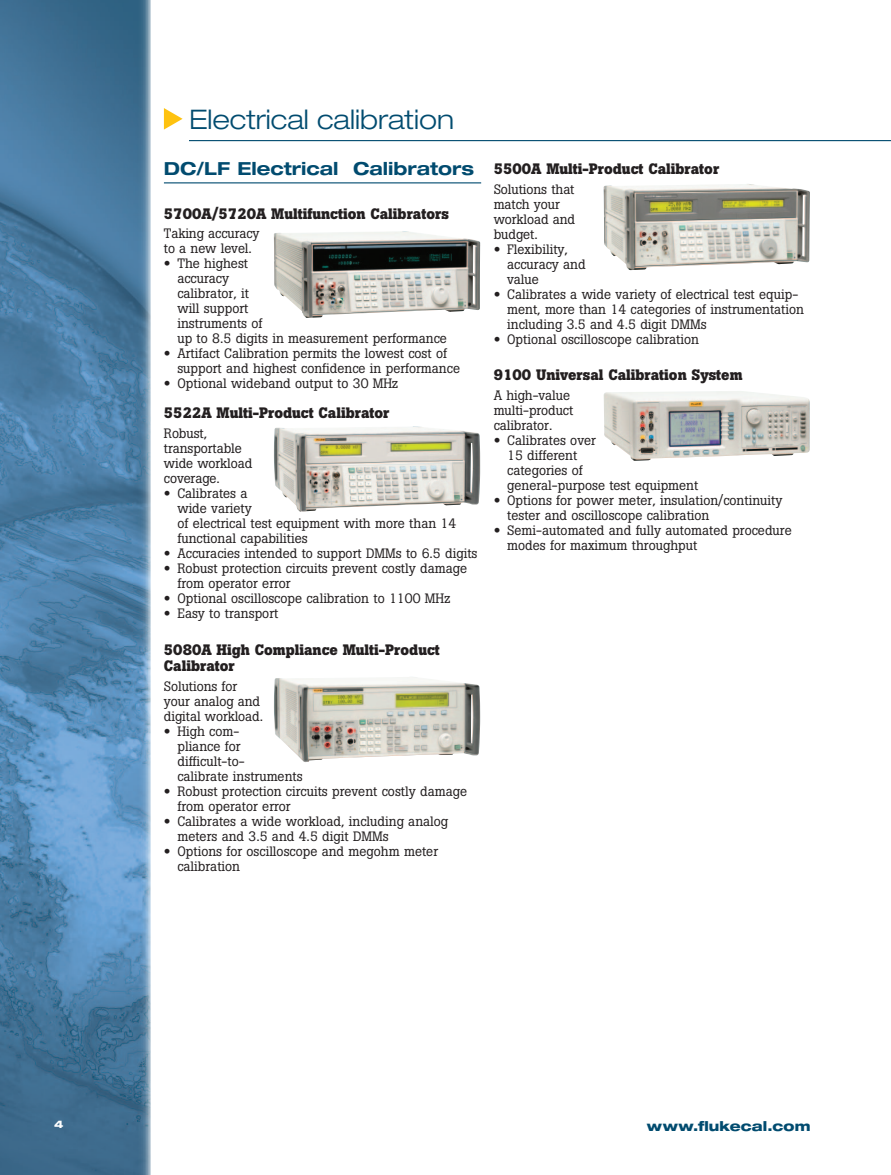
<style>
.page{position:relative;width:891px;height:1175px;background:#fff}
.page>*{position:absolute;margin:0;border:0;box-sizing:border-box;transform-origin:0 0}
.t1{font:300 expanded 27px "Helvetica Neue LT Std";color:#014b6f}
.t2{font:700 expanded 18px "Helvetica Neue LT Std";color:#014b6f}
.t3{font:700 15px/16.5px "Boton Pro";color:#231f20}
.t4{font:13.5px/15px "Boton Pro";color:#231f20}
.t5{font:800 expanded 13.5px "Helvetica Neue LT Std";letter-spacing:.01em;color:#014b6f}
.t6{font:800 expanded 10.5px "Helvetica Neue LT Std";color:#fff}
.s1{font-family:"Helvetica Neue LT Std";font-weight:700;font-stretch:expanded}
</style>
<div class="page">
<img style="left:0;top:0;width:150px;height:1174px">
<img style="left:274px;top:426px;width:206px;height:85px">
<img style="left:274px;top:677px;width:206px;height:85px">
<img style="left:604px;top:184px;width:206px;height:86px">
<img style="left:604px;top:391px;width:206px;height:70px">
<hr style="left:164px;top:182px;width:317px;height:1px;background:#014b6f">
<img style="left:274px;top:231px;width:206px;height:87px">
<hr style="left:189px;top:140px;width:702px;height:1px;background:#014b6f">
<svg style="left:164px;top:108px;width:19px;height:22px"></svg>
<h1 class="t1" style="left:189px;top:103px;width:267px">Electrical calibration</h1>
<h2 class="t2" style="left:164px;top:157px;width:312px">DC/LF Electrical Calibrators</h2>
<p class="t3" style="left:164px;top:205px;width:286px">5700A/5720A Multifunction Calibrators</p>
<p class="t4" style="left:164px;top:226px;width:97px">Taking accuracy to a new level.</p>
<p class="t4" style="left:177px;top:256px;width:271px;text-indent:-14px"><span class="s1">•</span> The highest<br>accuracy<br>calibrator, it<br>will support<br>instruments of<br>up to 8.5 digits in measurement performance</p>
<p class="t4" style="left:177px;top:346px;width:284px;text-indent:-14px"><span class="s1">•</span> Artifact Calibration permits the lowest cost of support and highest confidence in performance</p>
<p class="t4" style="left:164px;top:376px;width:236px"><span class="s1">•</span> Optional wideband output to 30 MHz</p>
<p class="t3" style="left:164px;top:405px;width:227px">5522A Multi-Product Calibrator</p>
<p class="t4" style="left:164px;top:425px;width:90px">Robust, transportable wide workload coverage.</p>
<p class="t4" style="left:177px;top:485px;width:280px;text-indent:-14px"><span class="s1">•</span> Calibrates a<br>wide variety<br>of electrical test equipment with more than 14 functional capabilities</p>
<p class="t4" style="left:164px;top:545px;width:315px"><span class="s1">•</span> Accuracies intended to support DMMs to 6.5 digits</p>
<p class="t4" style="left:177px;top:560px;width:291px;text-indent:-14px"><span class="s1">•</span> Robust protection circuits prevent costly damage from operator error</p>
<p class="t4" style="left:164px;top:590px;width:288px"><span class="s1">•</span> Optional oscilloscope calibration to 1100 MHz</p>
<p class="t4" style="left:164px;top:605px;width:116px"><span class="s1">•</span> Easy to transport</p>
<p class="t3" style="left:164px;top:641px;width:277px">5080A High Compliance Multi-Product<br>Calibrator</p>
<p class="t4" style="left:164px;top:678px;width:101px">Solutions for your analog and digital workload.</p>
<p class="t4" style="left:177px;top:723px;width:127px;text-indent:-14px"><span class="s1">•</span> High com-<br>pliance for difficult-to-<br>calibrate instruments</p>
<p class="t4" style="left:177px;top:783px;width:291px;text-indent:-14px"><span class="s1">•</span> Robust protection circuits prevent costly damage from operator error</p>
<p class="t4" style="left:177px;top:813px;width:272px;text-indent:-14px"><span class="s1">•</span> Calibrates a wide workload, including analog meters and 3.5 and 4.5 digit DMMs</p>
<p class="t4" style="left:177px;top:843px;width:262px;text-indent:-14px"><span class="s1">•</span> Options for oscilloscope and megohm meter calibration</p>
<p class="t3" style="left:494px;top:161px;width:227px">5500A Multi-Product Calibrator</p>
<p class="t4" style="left:494px;top:181px;width:83px">Solutions that match your workload and budget.</p>
<p class="t4" style="left:507px;top:241px;width:80px;text-indent:-14px"><span class="s1">•</span> Flexibility, accuracy and value</p>
<p class="t4" style="left:507px;top:286px;width:298px;text-indent:-14px"><span class="s1">•</span> Calibrates a wide variety of electrical test equip&shy;ment, more than 14 categories of instrumentation including 3.5 and 4.5 digit DMMs</p>
<p class="t4" style="left:494px;top:331px;width:207px"><span class="s1">•</span> Optional oscilloscope calibration</p>
<p class="t3" style="left:494px;top:367px;width:250px">9100 Universal Calibration System</p>
<p class="t4" style="left:494px;top:388px;width:81px">A high-value multi-product calibrator.</p>
<p class="t4" style="left:507px;top:433px;width:193px;text-indent:-14px"><span class="s1">•</span> Calibrates over<br>15 different<br>categories of<br>general-purpose test equipment</p>
<p class="t4" style="left:507px;top:493px;width:277px;text-indent:-14px"><span class="s1">•</span> Options for power meter, insulation/continuity tester and oscilloscope calibration</p>
<p class="t4" style="left:507px;top:523px;width:286px;text-indent:-14px"><span class="s1">•</span> Semi-automated and fully automated procedure modes for maximum throughput</p>
<p class="t6" style="left:54px;top:1118px;width:11px">4</p>
<p class="t5" style="left:647px;top:1117px;width:165px">www.flukecal.com</p>
</div>
